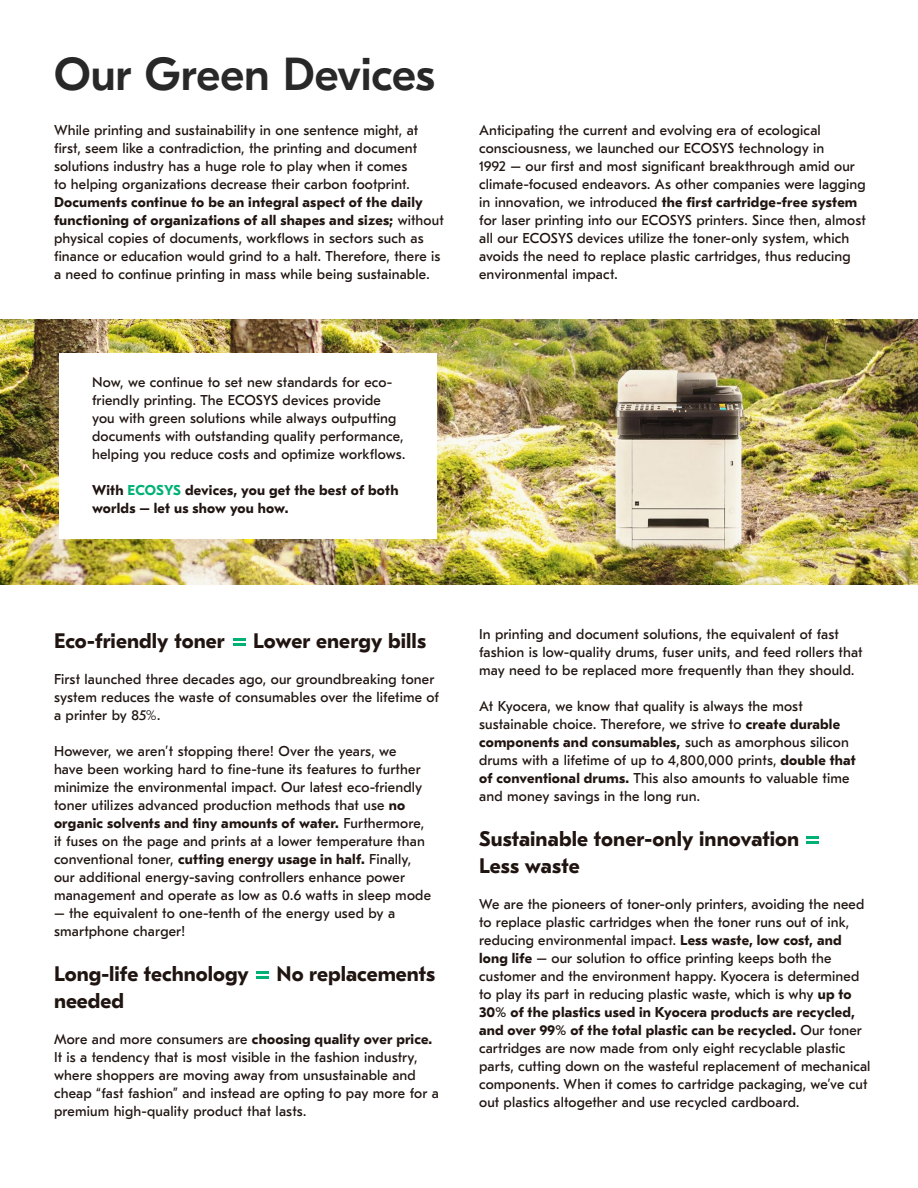
<style>
.page{position:relative;width:918px;height:1188px;background:#fff}
.page>*{position:absolute;margin:0;border:0;box-sizing:border-box;transform-origin:0 0}
.t1{font:500 46.2px "GT Eesti Pro Display";color:#282828}
.t2{font:700 21px/27px "GT Eesti Pro Text";color:#1f1410}
.t3{font:14.25px/18px "GT Eesti Pro Text";letter-spacing:.01em;color:#1f1410}
.t4{font:700 14.25px/18px "GT Eesti Pro Text";letter-spacing:.015em;color:#1f1410}
.s1{font-weight:700}
.s2{color:#00b176}
</style>
<div class="page">
<img style="left:0;top:319px;width:918px;height:266px">
<div style="left:59px;top:354px;width:378px;height:185px;background:#fff"></div>
<svg style="left:233px;top:638px;width:13px;height:8px"></svg>
<svg style="left:807px;top:836px;width:12px;height:8px"></svg>
<svg style="left:257px;top:971px;width:12px;height:8px"></svg>
<h1 class="t1" style="left:54px;top:49px;width:382px">Our Green Devices</h1>
<p class="t3" style="left:54px;top:121px;width:366px">While printing and sustainability in one sentence might, at first, seem like a contradiction, the printing and document solutions industry has a huge role to play when it comes to helping organizations decrease their carbon footprint.</p>
<p class="t3" style="left:54px;top:193px;width:391px"><span class="s1">Documents continue to be an integral aspect of the daily functioning of organizations of all shapes and sizes;</span> without physical copies of documents, workflows in sectors such as finance or education would grind to a halt. Therefore, there is a need to continue printing in mass while being sustainable.</p>
<p class="t3" style="left:479px;top:121px;width:388px">Anticipating the current and evolving era of ecological consciousness, we launched our ECOSYS technology in<br>1992 – our first and most significant breakthrough amid our climate-focused endeavors. As other companies were lagging in innovation, we introduced <span class="s1">the first cartridge-free system </span>for laser printing into our ECOSYS printers. Since then, almost all our ECOSYS devices utilize the toner-only system, which avoids the need to replace plastic cartridges, thus reducing environmental impact.</p>
<p class="t3" style="left:92px;top:373px;width:315px">Now, we continue to set new standards for eco&shy;friendly printing. The ECOSYS devices provide you with green solutions while always outputting documents with outstanding quality performance, helping you reduce costs and optimize workflows.</p>
<p class="t4" style="left:92px;top:481px;width:308px">With <span class="s2">ECOSYS</span> devices, you get the best of both worlds – let us show you how.</p>
<h2 class="t2" style="left:54px;top:628px;width:172px">Eco-friendly toner</h2>
<h2 class="t2" style="left:253px;top:628px;width:174px">Lower energy bills</h2>
<p class="t3" style="left:54px;top:670px;width:387px">First launched three decades ago, our groundbreaking toner system reduces the waste of consumables over the lifetime of a printer by 85%.</p>
<p class="t3" style="left:54px;top:742px;width:379px">However, we aren’t stopping there! Over the years, we<br>have been working hard to fine-tune its features to further minimize the environmental impact. Our latest eco-friendly toner utilizes advanced production methods that use <span class="s1">no organic solvents and tiny amounts of water.</span> Furthermore, it fuses on the page and prints at a lower temperature than conventional toner, <span class="s1">cutting energy usage in half.</span> Finally, our additional energy-saving controllers enhance power management and operate as low as 0.6 watts in sleep mode</p>
<p class="t3" style="left:54px;top:904px;width:343px">– the equivalent to one-tenth of the energy used by a smartphone charger!</p>
<h2 class="t2" style="left:54px;top:961px;width:196px">Long-life technology</h2>
<h2 class="t2" style="left:277px;top:961px;width:160px">No replacements</h2>
<h2 class="t2" style="left:54px;top:988px;width:72px">needed</h2>
<p class="t3" style="left:54px;top:1030px;width:387px">More and more consumers are <span class="s1">choosing quality over price.<br></span>It is a tendency that is most visible in the fashion industry, where shoppers are moving away from unsustainable and cheap “fast fashion” and instead are opting to pay more for a premium high-quality product that lasts.</p>
<p class="t3" style="left:479px;top:625px;width:385px">In printing and document solutions, the equivalent of fast fashion is low-quality drums, fuser units, and feed rollers that may need to be replaced more frequently than they should.</p>
<p class="t3" style="left:479px;top:697px;width:378px">At Kyocera, we know that quality is always the most sustainable choice. Therefore, we strive to <span class="s1">create durable components and consumables,</span> such as amorphous silicon drums with a lifetime of up to 4,800,000 prints, <span class="s1">double that of conventional drums.</span> This also amounts to valuable time and money savings in the long run.</p>
<h2 class="t2" style="left:479px;top:826px;width:322px">Sustainable toner-only innovation<br>Less waste</h2>
<p class="t3" style="left:479px;top:895px;width:393px">We are the pioneers of toner-only printers, avoiding the need to replace plastic cartridges when the toner runs out of ink, reducing environmental impact. <span class="s1">Less waste, low cost, and long life</span> – our solution to office printing keeps both the customer and the environment happy. Kyocera is determined to play its part in reducing plastic waste, which is why <span class="s1">up to 30% of the plastics used in Kyocera products are recycled, and over 99% of the total plastic can be recycled.</span> Our toner cartridges are now made from only eight recyclable plastic parts, cutting down on the wasteful replacement of mechanical components. When it comes to cartridge packaging, we’ve cut out plastics altogether and use recycled cardboard.</p>
</div>
